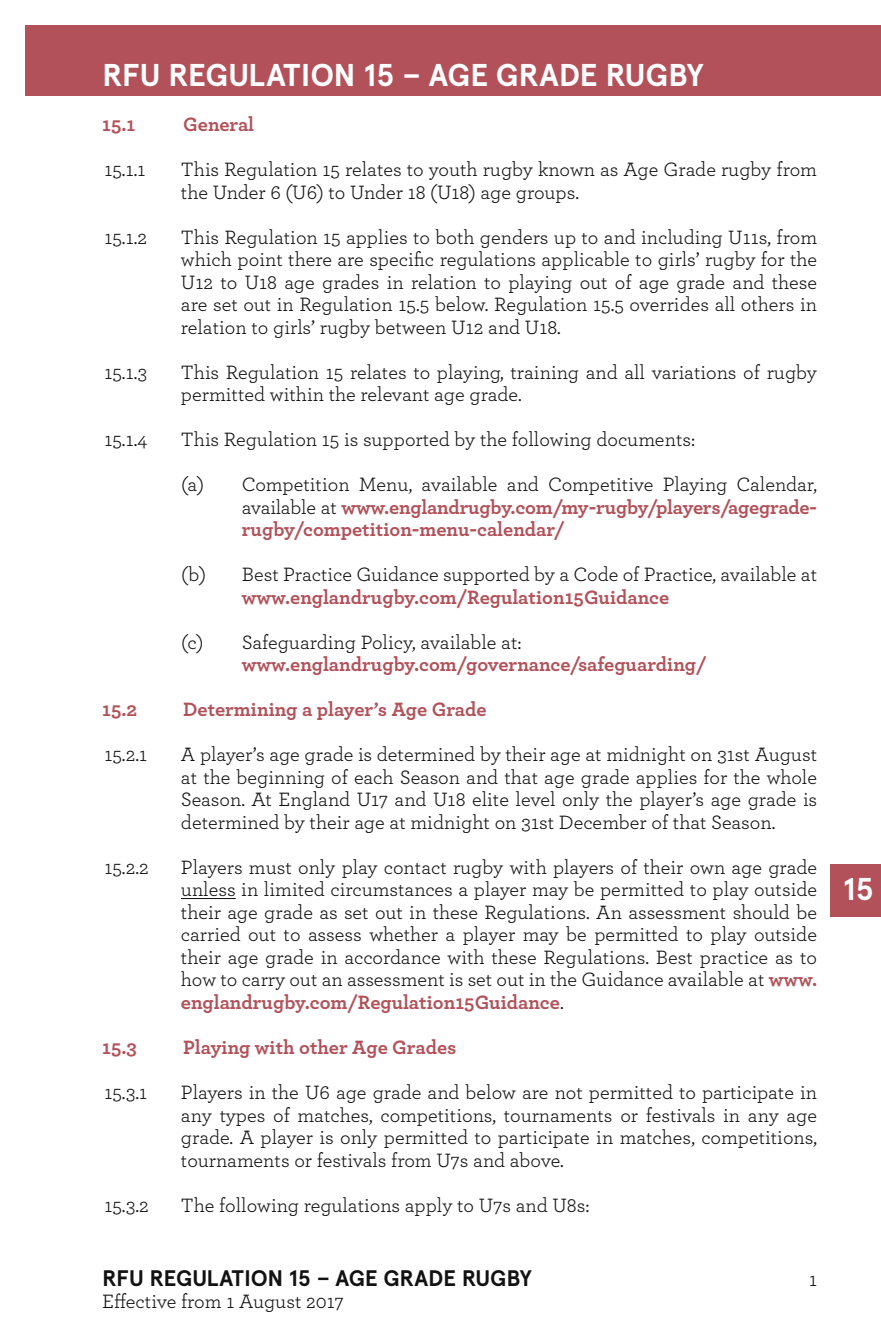
<style>
.page{position:relative;width:881px;height:1340px;background:#fff}
.page>*{position:absolute;margin:0;border:0;box-sizing:border-box;transform-origin:0 0}
.t1{font:700 31.5px "Apercu";letter-spacing:-.015em;color:#fff}
.t2{font:700 22.5px "Apercu";letter-spacing:-.015em;color:#121212}
.t3{font:20.25px/22.5px "Archer";color:#121212;text-align:justify}
.t4{font:700 20.25px/22.5px "Archer";color:#b25159;text-align:justify}
.s1{font-weight:400;color:#121212}
.s2{font-weight:700;color:#b25159}
</style>
<div class="page">
<div style="left:829px;top:864px;width:51px;height:53px;background:#b25159"></div>
<div style="left:26px;top:26px;width:854px;height:70px;background:#b25159"></div>
<hr style="left:181px;top:898px;width:54px;height:1px;background:#121212">
<h1 class="t1" style="left:102px;top:56px;width:603px">RFU REGULATION 15 – AGE GRADE RUGBY</h1>
<p class="t4" style="left:102px;top:112px;width:35px">15.1</p>
<p class="t4" style="left:183px;top:112px;width:73px">General</p>
<p class="t3" style="left:104px;top:157px;width:43px">15.1.1</p>
<p class="t3" style="left:181px;top:157px;width:637px">This Regulation 15 relates to youth rugby known as Age Grade rugby from the Under 6 (U6) to Under 18 (U18) age groups.</p>
<p class="t3" style="left:104px;top:225px;width:44px">15.1.2</p>
<p class="t3" style="left:181px;top:225px;width:637px">This Regulation 15 applies to both genders up to and including U11s, from which point there are specific regulations applicable to girls’ rugby for the U12 to U18 age grades in relation to playing out of age grade and these are set out in Regulation 15.5 below. Regulation 15.5 overrides all others in relation to girls’ rugby between U12 and U18.</p>
<p class="t3" style="left:104px;top:360px;width:44px">15.1.3</p>
<p class="t3" style="left:181px;top:360px;width:637px">This Regulation 15 relates to playing, training and all variations of rugby permitted within the relevant age grade.</p>
<p class="t3" style="left:104px;top:427px;width:45px">15.1.4</p>
<p class="t3" style="left:181px;top:427px;width:515px">This Regulation 15 is supported by the following documents:</p>
<p class="t4" style="left:242px;top:472px;width:576px;text-indent:-61px"><span class="s1">(a) Competition Menu, available and Competitive Playing Calendar, available at</span> www.englandrugby.com/my-rugby/players/agegrade&shy;rugby/competition-menu-calendar/</p>
<p class="t3" style="left:181px;top:562px;width:637px">(b) Best Practice Guidance supported by a Code of Practice, available at</p>
<p class="t4" style="left:242px;top:584px;width:429px">www.englandrugby.com/Regulation15Guidance</p>
<p class="t3" style="left:181px;top:630px;width:342px">(c) Safeguarding Policy, available at:</p>
<p class="t4" style="left:242px;top:652px;width:466px">www.englandrugby.com/governance/safeguarding/</p>
<p class="t4" style="left:102px;top:697px;width:37px">15.2</p>
<p class="t4" style="left:183px;top:697px;width:305px">Determining a player’s Age Grade</p>
<p class="t3" style="left:104px;top:742px;width:44px">15.2.1</p>
<p class="t3" style="left:181px;top:742px;width:637px">A player’s age grade is determined by their age at midnight on 31st August at the beginning of each Season and that age grade applies for the whole Season. At England U17 and U18 elite level only the player’s age grade is determined by their age at midnight on 31st December of that Season.</p>
<p class="t3" style="left:104px;top:855px;width:46px">15.2.2</p>
<p class="t3" style="left:181px;top:855px;width:637px">Players must only play contact rugby with players of their own age grade unless in limited circumstances a player may be permitted to play outside their age grade as set out in these Regulations. An assessment should be carried out to assess whether a player may be permitted to play outside their age grade in accordance with these Regulations. Best practice as to how to carry out an assessment is set out in the Guidance available at <span class="s2">www. englandrugby.com/Regulation15Guidance</span>.</p>
<p class="t4" style="left:102px;top:1034px;width:36px">15.3</p>
<p class="t4" style="left:183px;top:1034px;width:274px">Playing with other Age Grades</p>
<p class="t3" style="left:104px;top:1080px;width:44px">15.3.1</p>
<p class="t3" style="left:181px;top:1080px;width:637px">Players in the U6 age grade and below are not permitted to participate in any types of matches, competitions, tournaments or festivals in any age grade. A player is only permitted to participate in matches, competitions, tournaments or festivals from U7s and above.</p>
<p class="t3" style="left:104px;top:1192px;width:46px">15.3.2</p>
<p class="t3" style="left:181px;top:1192px;width:410px">The following regulations apply to U7s and U8s:</p>
<p class="t2" style="left:102px;top:1264px;width:431px">RFU REGULATION 15 – AGE GRADE RUGBY</p>
<p class="t3" style="left:102px;top:1289px;width:243px">Effective from 1 August 2017</p>
<p class="t3" style="left:808px;top:1266px;width:10px">1</p>
<h1 class="t1" style="left:842px;top:869px;width:33px">15</h1>
</div>
